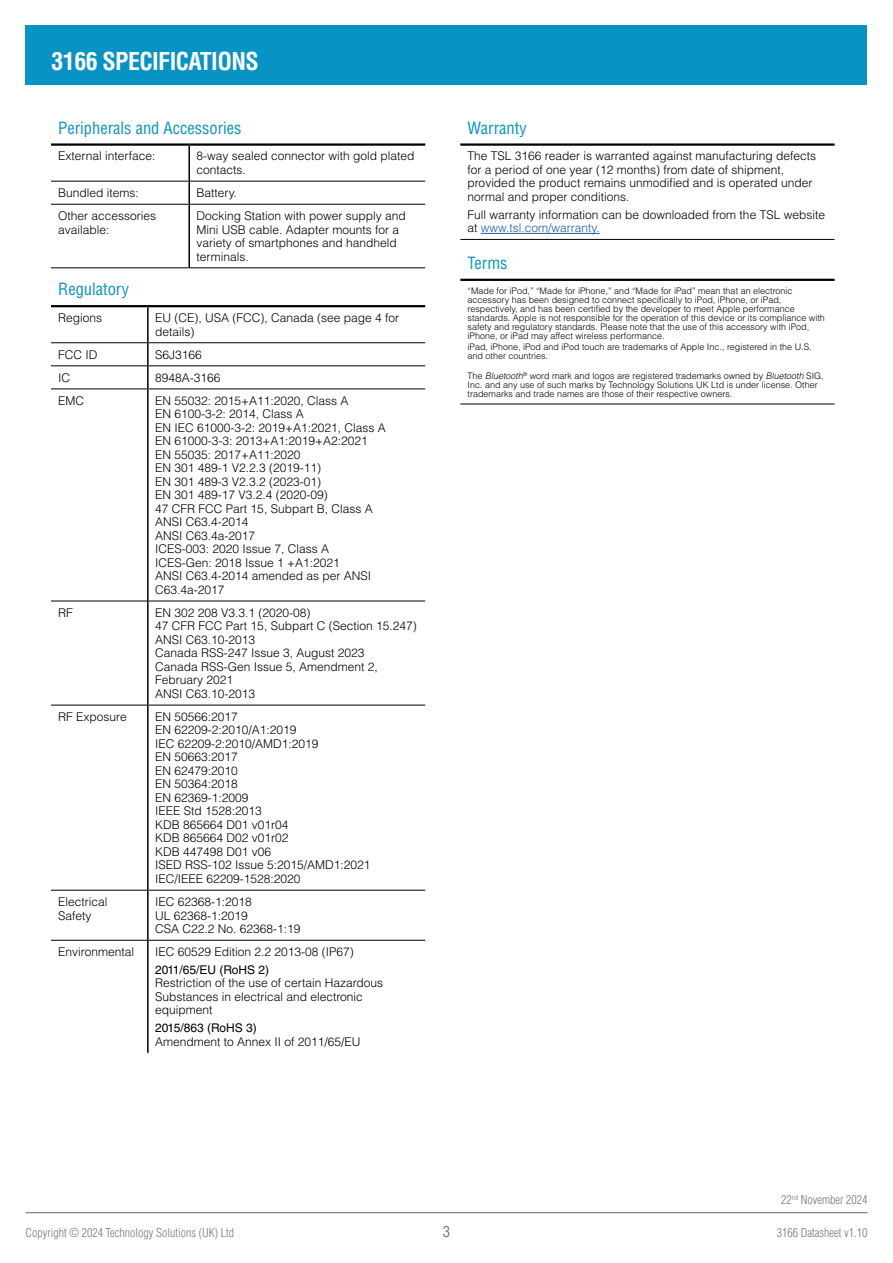
<style>
.page{position:relative;width:893px;height:1263px;background:#fff}
.page>*{position:absolute;margin:0;border:0;box-sizing:border-box;transform-origin:0 0}
.t1{font:700 condensed 24px "Helvetica LT Std";letter-spacing:-.025em;color:#fff}
.t2{font:condensed 16.5px "Helvetica LT Std";color:#0794c5}
.t3{font:condensed 15px "Helvetica LT Std";color:#77787b}
.t4{font:300 12px/13.5px "Helvetica LT Std";color:#000}
.t5{font:300 condensed 12px "Helvetica LT Std";color:#77787b}
.t6{font:12px "Helvetica LT Std";color:#000}
.t7{font:300 9px/9px "Helvetica LT Std";color:#000}
.s1{color:#215e9e}
.s2{font-style:italic}
</style>
<div class="page">
<hr style="left:26px;top:1212px;width:841px;height:1px;background:#77787b">
<hr style="left:51px;top:181px;width:137px;height:1px;background:#000">
<hr style="left:190px;top:181px;width:235px;height:1px;background:#000">
<hr style="left:51px;top:204px;width:137px;height:1px;background:#000">
<hr style="left:190px;top:204px;width:235px;height:1px;background:#000">
<hr style="left:188px;top:146px;width:2px;height:35px;background:#000">
<hr style="left:188px;top:181px;width:2px;height:23px;background:#000">
<hr style="left:188px;top:204px;width:2px;height:63px;background:#000">
<hr style="left:51px;top:143px;width:138px;height:3px;background:#000">
<hr style="left:189px;top:143px;width:236px;height:3px;background:#000">
<hr style="left:51px;top:267px;width:138px;height:1px;background:#000">
<hr style="left:189px;top:267px;width:236px;height:1px;background:#000">
<hr style="left:460px;top:239px;width:374px;height:1px;background:#000">
<hr style="left:460px;top:143px;width:374px;height:3px;background:#000">
<hr style="left:481px;top:233px;width:119px;height:1px;background:#215e9e">
<hr style="left:460px;top:404px;width:374px;height:1px;background:#000">
<hr style="left:460px;top:279px;width:374px;height:2px;background:#000">
<div style="left:26px;top:26px;width:841px;height:59px;background:#0794c5"></div>
<hr style="left:51px;top:601px;width:96px;height:1px;background:#000">
<hr style="left:149px;top:601px;width:276px;height:1px;background:#000">
<hr style="left:51px;top:705px;width:96px;height:1px;background:#000">
<hr style="left:149px;top:705px;width:276px;height:1px;background:#000">
<hr style="left:51px;top:890px;width:96px;height:1px;background:#000">
<hr style="left:149px;top:890px;width:276px;height:1px;background:#000">
<hr style="left:147px;top:307px;width:2px;height:35px;background:#000">
<hr style="left:147px;top:343px;width:2px;height:22px;background:#000">
<hr style="left:147px;top:366px;width:2px;height:22px;background:#000">
<hr style="left:147px;top:389px;width:2px;height:212px;background:#000">
<hr style="left:147px;top:601px;width:2px;height:104px;background:#000">
<hr style="left:147px;top:705px;width:2px;height:185px;background:#000">
<hr style="left:147px;top:890px;width:2px;height:50px;background:#000">
<hr style="left:147px;top:941px;width:2px;height:112px;background:#000">
<hr style="left:51px;top:305px;width:97px;height:2px;background:#000">
<hr style="left:148px;top:305px;width:277px;height:2px;background:#000">
<hr style="left:51px;top:940px;width:97px;height:1px;background:#000">
<hr style="left:148px;top:940px;width:277px;height:1px;background:#000">
<hr style="left:51px;top:342px;width:97px;height:1px;background:#000">
<hr style="left:148px;top:342px;width:277px;height:1px;background:#000">
<hr style="left:51px;top:365px;width:97px;height:1px;background:#000">
<hr style="left:148px;top:365px;width:277px;height:1px;background:#000">
<hr style="left:51px;top:388px;width:97px;height:1px;background:#000">
<hr style="left:148px;top:388px;width:277px;height:1px;background:#000">
<h1 class="t1" style="left:52px;top:47px;width:209px">3166 SPECIFICATIONS</h1>
<h2 class="t2" style="left:58px;top:117px;width:185px">Peripherals and Accessories</h2>
<p class="t4" style="left:58px;top:149px;width:99px">External interface:</p>
<p class="t4" style="left:196px;top:149px;width:220px">8-way sealed connector with gold plated contacts.</p>
<p class="t4" style="left:58px;top:186px;width:82px">Bundled items:</p>
<p class="t4" style="left:196px;top:186px;width:42px">Battery.</p>
<p class="t4" style="left:58px;top:209px;width:100px">Other accessories available:</p>
<p class="t4" style="left:196px;top:209px;width:211px">Docking Station with power supply and<br>Mini USB cable. Adapter mounts for a variety of smartphones and handheld terminals.</p>
<h2 class="t2" style="left:58px;top:279px;width:72px">Regulatory</h2>
<p class="t4" style="left:58px;top:311px;width:46px">Regions</p>
<p class="t4" style="left:155px;top:311px;width:246px">EU (CE), USA (FCC), Canada (see page 4 for details)</p>
<p class="t4" style="left:58px;top:347px;width:41px">FCC ID</p>
<p class="t4" style="left:155px;top:347px;width:48px">S6J3166</p>
<p class="t4" style="left:58px;top:371px;width:13px">IC</p>
<p class="t4" style="left:155px;top:371px;width:67px">8948A-3166</p>
<p class="t4" style="left:58px;top:394px;width:27px">EMC</p>
<p class="t4" style="left:155px;top:394px;width:232px">EN 55032: 2015+A11:2020, Class A<br>EN 6100-3-2: 2014, Class A<br>EN IEC 61000-3-2: 2019+A1:2021, Class A<br>EN 61000-3-3: 2013+A1:2019+A2:2021<br>EN 55035: 2017+A11:2020<br>EN 301 489-1 V2.2.3 (2019-11)<br>EN 301 489-3 V2.3.2 (2023-01)<br>EN 301 489-17 V3.2.4 (2020-09)<br>47 CFR FCC Part 15, Subpart B, Class A<br>ANSI C63.4-2014<br>ANSI C63.4a-2017<br>ICES-003: 2020 Issue 7, Class A<br>ICES-Gen: 2018 Issue 1 +A1:2021<br>ANSI C63.4-2014 amended as per ANSI<br>C63.4a-2017</p>
<p class="t4" style="left:58px;top:606px;width:16px">RF</p>
<p class="t4" style="left:155px;top:606px;width:263px">EN 302 208 V3.3.1 (2020-08)<br>47 CFR FCC Part 15, Subpart C (Section 15.247)<br>ANSI C63.10-2013<br>Canada RSS-247 Issue 3, August 2023<br>Canada RSS-Gen Issue 5, Amendment 2,<br>February 2021<br>ANSI C63.10-2013</p>
<p class="t4" style="left:58px;top:710px;width:70px">RF Exposure</p>
<p class="t4" style="left:155px;top:710px;width:217px">EN 50566:2017<br>EN 62209-2:2010/A1:2019<br>IEC 62209-2:2010/AMD1:2019<br>EN 50663:2017<br>EN 62479:2010<br>EN 50364:2018<br>EN 62369-1:2009<br>IEEE Std 1528:2013<br>KDB 865664 D01 v01r04<br>KDB 865664 D02 v01r02<br>KDB 447498 D01 v06<br>ISED RSS-102 Issue 5:2015/AMD1:2021<br>IEC/IEEE 62209-1528:2020</p>
<p class="t4" style="left:58px;top:895px;width:51px">Electrical<br>Safety</p>
<p class="t4" style="left:155px;top:895px;width:147px">IEC 62368-1:2018<br>UL 62368-1:2019<br>CSA C22.2 No. 62368-1:19</p>
<p class="t4" style="left:58px;top:945px;width:77px">Environmental</p>
<p class="t4" style="left:155px;top:945px;width:200px">IEC 60529 Edition 2.2 2013-08 (IP67)</p>
<p class="t6" style="left:155px;top:963px;width:116px">2011/65/EU (RoHS 2)</p>
<p class="t4" style="left:155px;top:976px;width:230px">Restriction of the use of certain Hazardous<br>Substances in electrical and electronic equipment</p>
<p class="t6" style="left:155px;top:1021px;width:103px">2015/863 (RoHS 3)</p>
<p class="t4" style="left:155px;top:1034px;width:207px">Amendment to Annex II of 2011/65/EU</p>
<h2 class="t2" style="left:468px;top:117px;width:61px">Warranty</h2>
<p class="t4" style="left:468px;top:149px;width:350px">The TSL 3166 reader is warranted against manufacturing defects for a period of one year (12 months) from date of shipment, provided the product remains unmodified and is operated under normal and proper conditions.</p>
<p class="t4" style="left:468px;top:208px;width:359px">Full warranty information can be downloaded from the TSL website at <span class="s1">www.tsl.com/warranty.</span></p>
<h2 class="t2" style="left:468px;top:252px;width:42px">Terms</h2>
<p class="t7" style="left:468px;top:286px;width:359px">“Made for iPod,” “Made for iPhone,” and “Made for iPad” mean that an electronic accessory has been designed to connect specifically to iPod, iPhone, or iPad, respectively, and has been certified by the developer to meet Apple performance standards. Apple is not responsible for the operation of this device or its compliance with safety and regulatory standards. Please note that the use of this accessory with iPod, iPhone, or iPad may affect wireless performance.</p>
<p class="t7" style="left:468px;top:342px;width:346px">iPad, iPhone, iPod and iPod touch are trademarks of Apple Inc., registered in the U.S. and other countries.</p>
<p class="t7" style="left:468px;top:371px;width:358px">The <span class="s2">Bluetooth</span><sup>®</sup> word mark and logos are registered trademarks owned by <span class="s2">Bluetooth</span> SIG,<br>Inc. and any use of such marks by Technology Solutions UK Ltd is under license. Other trademarks and trade names are those of their respective owners.</p>
<p class="t5" style="left:781px;top:1192px;width:88px">22<sup>nd</sup> November 2024</p>
<p class="t5" style="left:26px;top:1225px;width:210px">Copyright © 2024 Technology Solutions (UK) Ltd</p>
<p class="t3" style="left:443px;top:1222px;width:9px">3</p>
<p class="t5" style="left:777px;top:1225px;width:92px">3166 Datasheet v1.10</p>
</div>
